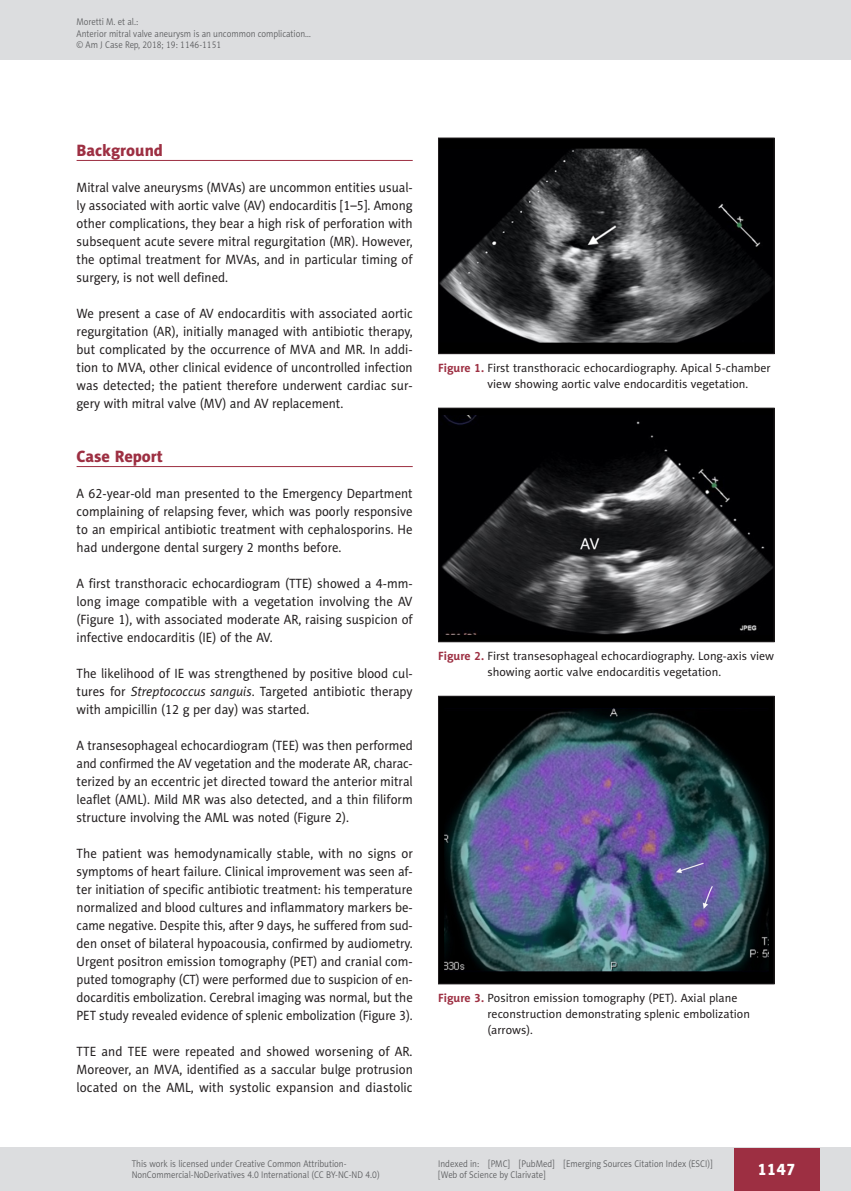
<style>
.page{position:relative;width:851px;height:1191px;background:#fff}
.page>*{position:absolute;margin:0;border:0;box-sizing:border-box;transform-origin:0 0}
.AJCR_Headline_1{font:16.5px "Naomi Sans EFN Heavy";color:#9d2f42}
.t1{font:16.5px "Naomi Sans EFN Heavy";color:#fff}
.AJCR_Body{font:13.5px/18px "Naomi Sans EFN";color:#231f20;text-align:justify;scale:.95 1}
.AJCR_Body-2{font:13.5px/18px "Naomi Sans EFN";color:#231f20;text-align:justify;scale:.96 1}
.AJCR_Rycina_tytul{font:12px/15.8px "Naomi Sans EFN";color:#231f20}
.AJCR_pagina_zywa{font:9.75px/11.2px "Naomi Sans EFN Light";color:#57585a;scale:.9 1}
.AJCR_pagina_sygnatur{font:9.75px "Naomi Sans EFN Light";color:#57585a;scale:.9 1}
.s1{font-style:italic}
.s2{font-weight:700;color:#9d2f42}
</style>
<div class="page">
<hr style="left:77px;top:160px;width:335px;height:1px;background:#9d2f42">
<hr style="left:77px;top:466px;width:335px;height:1px;background:#9d2f42">
<img style="left:440px;top:140px;width:332px;height:212px">
<div style="left:438px;top:138px;width:336px;height:216px;border:1px solid #231f20"></div>
<img style="left:440px;top:410px;width:332px;height:230px">
<div style="left:438px;top:408px;width:336px;height:234px;border:1px solid #231f20"></div>
<img style="left:440px;top:698px;width:332px;height:284px">
<div style="left:438px;top:696px;width:336px;height:288px;border:1px solid #231f20"></div>
<div style="left:0;top:1148px;width:850px;height:43px;background:#dcdddf"></div>
<div style="left:733px;top:1147px;width:86px;height:43px;background:#9d2f42"></div>
<div style="left:0;top:0;width:850px;height:60px;background:#dcdddf"></div>
<p class="AJCR_pagina_zywa" style="left:77px;top:16px;width:262px">Moretti M. et al.:<br>Anterior mitral valve aneurysm is an uncommon complication…</p>
<p class="AJCR_pagina_sygnatur" style="left:77px;top:39px;width:162px">© Am J Case Rep, 2018; 19: 1146-1151</p>
<p class="AJCR_Headline_1" style="left:77px;top:140px;width:88px">Background</p>
<p class="AJCR_Body" style="left:77px;top:178px;width:355px">Mitral valve aneurysms (MVAs) are uncommon entities usual&shy;ly associated with aortic valve (AV) endocarditis [1–5]. Among other complications, they bear a high risk of perforation with subsequent acute severe mitral regurgitation (MR). However, the optimal treatment for MVAs, and in particular timing of surgery, is not well defined.</p>
<p class="AJCR_Body" style="left:77px;top:304px;width:355px">We present a case of AV endocarditis with associated aortic regurgitation (AR), initially managed with antibiotic therapy, but complicated by the occurrence of MVA and MR. In addi&shy;tion to MVA, other clinical evidence of uncontrolled infection was detected; the patient therefore underwent cardiac sur&shy;gery with mitral valve (MV) and AV replacement.</p>
<p class="AJCR_Headline_1" style="left:77px;top:446px;width:88px">Case Report</p>
<p class="AJCR_Body" style="left:77px;top:484px;width:355px">A 62-year-old man presented to the Emergency Department complaining of relapsing fever, which was poorly responsive to an empirical antibiotic treatment with cephalosporins. He had undergone dental surgery 2 months before.</p>
<p class="AJCR_Body" style="left:77px;top:574px;width:355px">A first transthoracic echocardiogram (TTE) showed a 4-mm&shy;long image compatible with a vegetation involving the AV (Figure 1), with associated moderate AR, raising suspicion of infective endocarditis (IE) of the AV.</p>
<p class="AJCR_Body" style="left:77px;top:664px;width:355px">The likelihood of IE was strengthened by positive blood cul&shy;tures for <span class="s1">Streptococcus sanguis</span>. Targeted antibiotic therapy with ampicillin (12 g per day) was started.</p>
<p class="AJCR_Body" style="left:77px;top:736px;width:355px">A transesophageal echocardiogram (TEE) was then performed and confirmed the AV vegetation and the moderate AR, charac&shy;terized by an eccentric jet directed toward the anterior mitral leaflet (AML). Mild MR was also detected, and a thin filiform structure involving the AML was noted (Figure 2).</p>
<p class="AJCR_Body-2" style="left:77px;top:844px;width:352px">The patient was hemodynamically stable, with no signs or symptoms of heart failure. Clinical improvement was seen af&shy;ter initiation of specific antibiotic treatment: his temperature normalized and blood cultures and inflammatory markers be&shy;came negative. Despite this, after 9 days, he suffered from sud&shy;den onset of bilateral hypoacousia, confirmed by audiometry.<br>Urgent positron emission tomography (PET) and cranial com&shy;puted tomography (CT) were performed due to suspicion of en&shy;docarditis embolization. Cerebral imaging was normal, but the PET study revealed evidence of splenic embolization (Figure 3).</p>
<p class="AJCR_Body-2" style="left:77px;top:1042px;width:351px">TTE and TEE were repeated and showed worsening of AR.<br>Moreover, an MVA, identified as a saccular bulge protrusion located on the AML, with systolic expansion and diastolic</p>
<p class="AJCR_Rycina_tytul" style="left:487px;top:360px;width:284px;text-indent:-49px"><span class="s2">Figure 1.</span> First transthoracic echocardiography. Apical 5-chamber view showing aortic valve endocarditis vegetation.</p>
<p class="AJCR_Rycina_tytul" style="left:438px;top:648px;width:337px;text-align:center"><span class="s2">Figure 2.</span> First transesophageal echocardiography. Long-axis view showing aortic valve endocarditis vegetation.</p>
<p class="AJCR_Rycina_tytul" style="left:487px;top:990px;width:264px;text-indent:-49px"><span class="s2">Figure 3.</span> Positron emission tomography (PET). Axial plane reconstruction demonstrating splenic embolization (arrows).</p>
<p class="AJCR_pagina_zywa" style="left:132px;top:1158px;width:277px">This work is licensed under Creative Common Attribution-<br>NonCommercial-NoDerivatives 4.0 International (CC BY-NC-ND 4.0)</p>
<p class="AJCR_pagina_zywa" style="left:438px;top:1158px;width:306px">Indexed in: [PMC] [PubMed] [Emerging Sources Citation Index (ESCI)] [Web of Science by Clarivate]</p>
<p class="t1" style="left:757px;top:1159px;width:40px">1147</p>
</div>
